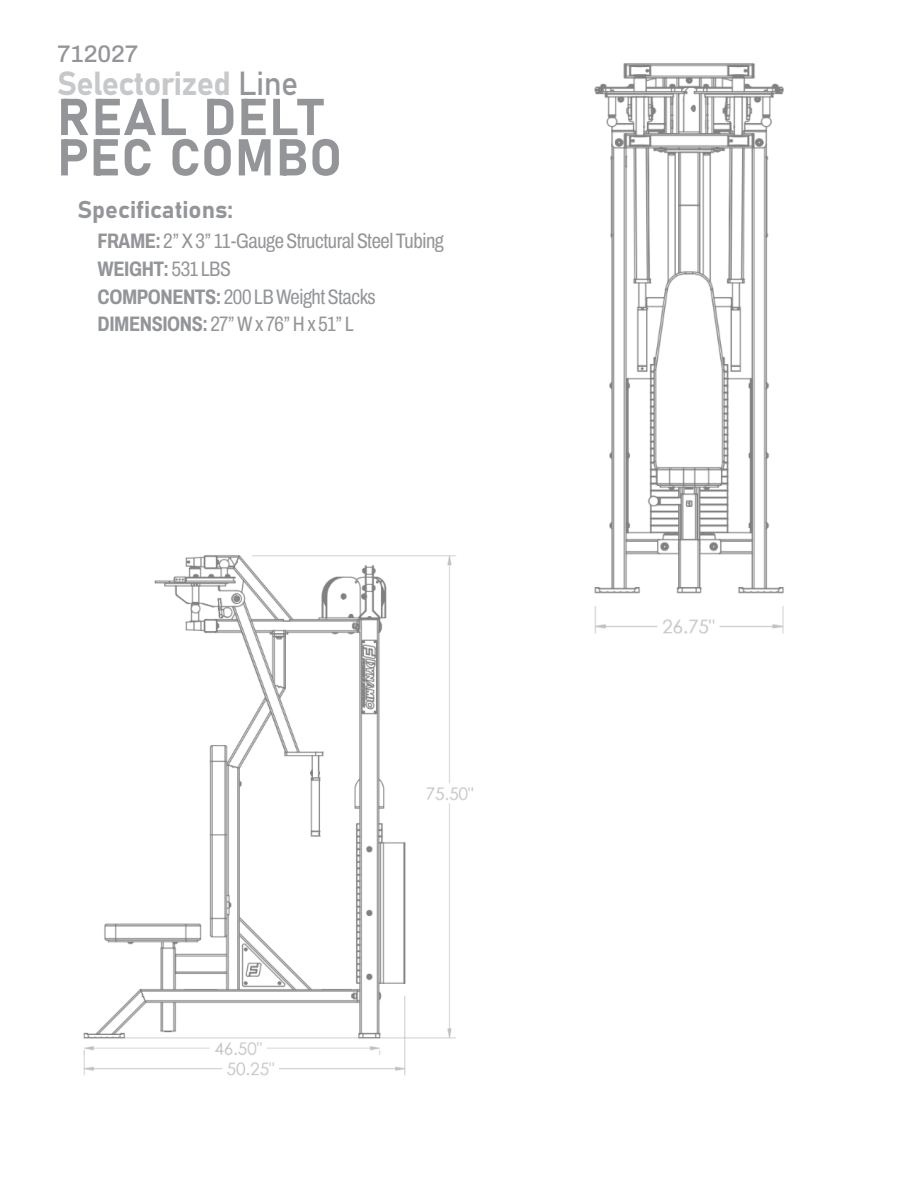
<style>
.page{position:relative;width:918px;height:1188px;background:#fff}
.page>*{position:absolute;margin:0;border:0;box-sizing:border-box;transform-origin:0 0}
.t1{font:51px/40.3px "Bahnschrift";letter-spacing:.02em;color:#939598}
.t2{font:33px "Bahnschrift";letter-spacing:-.02em;color:#c7c8ca}
.t3{font:24px "Bahnschrift";color:#939598}
.t4{font:500 24px "Archivo";color:#939598}
.t5{font:21px/27.8px "Archivo Condensed";letter-spacing:-.02em;color:#939598}
.s1{color:#939598}
.s2{font-weight:700}
</style>
<div class="page">
<img style="left:83px;top:555px;width:390px;height:521px">
<img style="left:594px;top:63px;width:190px;height:571px">
<p class="t4" style="left:57px;top:36px;width:83px">712027</p>
<h2 class="t2" style="left:57px;top:58px;width:243px">Selectorized <span class="s1">Line</span></h2>
<h1 class="t1" style="left:57px;top:93px;width:287px">REAL DELT<br>PEC COMBO</h1>
<p class="t3" style="left:77px;top:191px;width:157px">Specifications:</p>
<p class="t5" style="left:98px;top:227px;width:348px"><span class="s2">FRAME:</span> 2” X 3” 11-Gauge Structural Steel Tubing<br><span class="s2">WEIGHT:</span> 531 LBS<br><span class="s2">COMPONENTS:</span> 200 LB Weight Stacks<br><span class="s2">DIMENSIONS:</span> 27” W x 76” H x 51” L</p>
</div>
